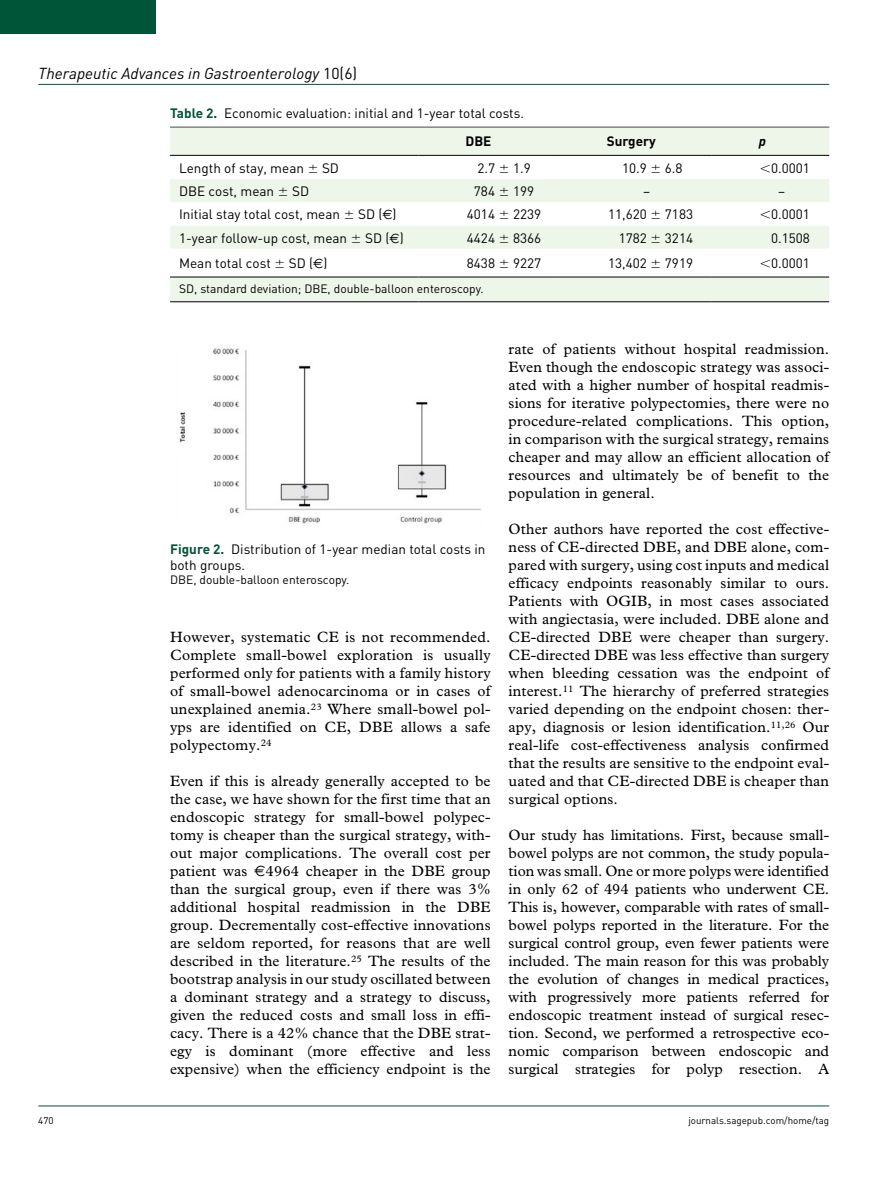
<style>
.page{position:relative;width:893px;height:1191px;background:#fff}
.page>*{position:absolute;margin:0;border:0;box-sizing:border-box;transform-origin:0 0}
.t1{font:italic 15.75px "DIN";color:#000}
.t2{font:15px/18px "Plantin Std";letter-spacing:.01em;color:#000;text-align:justify}
.t3{font:13.5px/28.5px "DIN";color:#000}
.t4{font:700 13.5px "DIN";color:#000}
.t5{font:italic 700 13.5px "DIN";color:#000}
.t6{font:12px "DIN";color:#000}
.t7{font:9.75px "DIN";color:#000}
.s1{font-style:normal}
.s2{font-weight:700;color:#005437}
.s3{font-weight:700}
.s4{font-family:"Euro Sig"}
</style>
<div class="page">
<hr style="left:38px;top:84px;width:791px;height:1px;background:#005437">
<hr style="left:38px;top:1105px;width:791px;height:1px;background:#005437">
<div style="left:0;top:0;width:155px;height:34px;background:#005437"></div>
<hr style="left:170px;top:127px;width:659px;height:1px;background:#000">
<div style="left:170px;top:128px;width:659px;height:173px;background:#eef6ea"></div>
<svg style="left:170px;top:156px;width:659px;height:121px"></svg>
<hr style="left:170px;top:155px;width:249px;height:1px;background:#000">
<hr style="left:419px;top:155px;width:141px;height:1px;background:#000">
<hr style="left:560px;top:155px;width:152px;height:1px;background:#000">
<hr style="left:712px;top:155px;width:117px;height:1px;background:#000">
<hr style="left:170px;top:301px;width:249px;height:1px;background:#000">
<hr style="left:419px;top:301px;width:141px;height:1px;background:#000">
<hr style="left:560px;top:301px;width:152px;height:1px;background:#000">
<hr style="left:712px;top:301px;width:117px;height:1px;background:#000">
<hr style="left:170px;top:277px;width:249px;height:1px;background:#000">
<hr style="left:419px;top:277px;width:141px;height:1px;background:#000">
<hr style="left:560px;top:277px;width:152px;height:1px;background:#000">
<hr style="left:712px;top:277px;width:117px;height:1px;background:#000">
<img style="left:179px;top:348px;width:302px;height:176px">
<svg style="left:309px;top:165px;width:8px;height:8px"></svg>
<svg style="left:500px;top:165px;width:8px;height:8px"></svg>
<svg style="left:652px;top:165px;width:8px;height:8px"></svg>
<svg style="left:761px;top:165px;width:9px;height:7px"></svg>
<svg style="left:279px;top:188px;width:8px;height:8px"></svg>
<svg style="left:500px;top:188px;width:8px;height:8px"></svg>
<svg style="left:345px;top:211px;width:8px;height:8px"></svg>
<svg style="left:500px;top:211px;width:8px;height:8px"></svg>
<svg style="left:652px;top:211px;width:8px;height:8px"></svg>
<svg style="left:761px;top:211px;width:9px;height:8px"></svg>
<svg style="left:352px;top:234px;width:8px;height:8px"></svg>
<svg style="left:500px;top:234px;width:8px;height:8px"></svg>
<svg style="left:652px;top:234px;width:8px;height:8px"></svg>
<svg style="left:276px;top:260px;width:8px;height:8px"></svg>
<svg style="left:500px;top:260px;width:8px;height:8px"></svg>
<svg style="left:652px;top:260px;width:8px;height:8px"></svg>
<svg style="left:761px;top:260px;width:9px;height:7px"></svg>
<p class="t1" style="left:38px;top:63px;width:320px">Therapeutic Advances in Gastroenterology <span class="s1">10(6)</span></p>
<p class="t3" style="left:465px;top:98px;width:60px;text-indent:-295px"><span class="s2">Table 2.</span> Economic evaluation: initial and 1-year total costs.<br><span class="s3">DBE</span></p>
<p class="t4" style="left:607px;top:133px;width:51px">Surgery</p>
<p class="t5" style="left:759px;top:133px;width:9px">p</p>
<p class="t3" style="left:179px;top:154px;width:126px">Length of stay, mean</p>
<p class="t3" style="left:322px;top:154px;width:19px">SD</p>
<p class="t3" style="left:477px;top:154px;width:19px">2.7</p>
<p class="t3" style="left:513px;top:154px;width:19px">1.9</p>
<p class="t3" style="left:622px;top:154px;width:26px">10.9</p>
<p class="t3" style="left:665px;top:154px;width:19px">6.8</p>
<p class="t3" style="left:771px;top:154px;width:40px">0.0001</p>
<p class="t3" style="left:179px;top:177px;width:97px">DBE cost, mean</p>
<p class="t3" style="left:292px;top:177px;width:19px">SD</p>
<p class="t3" style="left:474px;top:177px;width:23px">784</p>
<p class="t3" style="left:513px;top:177px;width:23px">199</p>
<p class="t3" style="left:643px;top:177px;width:9px">–</p>
<p class="t3" style="left:778px;top:177px;width:9px">–</p>
<p class="t3" style="left:179px;top:200px;width:163px">Initial stay total cost, mean</p>
<p class="t3" style="left:358px;top:200px;width:40px">SD (<span class="s4">€</span>)</p>
<p class="t3" style="left:467px;top:200px;width:30px">4014</p>
<p class="t3" style="left:513px;top:200px;width:30px">2239</p>
<p class="t3" style="left:608px;top:200px;width:40px">11,620</p>
<p class="t3" style="left:665px;top:200px;width:30px">7183</p>
<p class="t3" style="left:771px;top:200px;width:40px">0.0001</p>
<p class="t3" style="left:179px;top:223px;width:170px">1-year follow-up cost, mean</p>
<p class="t3" style="left:365px;top:223px;width:40px">SD (<span class="s4">€</span>)</p>
<p class="t3" style="left:467px;top:223px;width:30px">4424</p>
<p class="t3" style="left:513px;top:223px;width:30px">8366</p>
<p class="t3" style="left:619px;top:223px;width:30px">1782</p>
<p class="t3" style="left:665px;top:223px;width:30px">3214</p>
<p class="t3" style="left:771px;top:223px;width:40px">0.1508</p>
<p class="t3" style="left:179px;top:249px;width:93px">Mean total cost</p>
<p class="t3" style="left:289px;top:249px;width:40px">SD (<span class="s4">€</span>)</p>
<p class="t3" style="left:467px;top:249px;width:30px">8438</p>
<p class="t3" style="left:513px;top:249px;width:30px">9227</p>
<p class="t3" style="left:608px;top:249px;width:40px">13,402</p>
<p class="t3" style="left:665px;top:249px;width:30px">7919</p>
<p class="t3" style="left:771px;top:249px;width:40px">0.0001</p>
<p class="t6" style="left:179px;top:281px;width:306px">SD, standard deviation; DBE, double-balloon enteroscopy.</p>
<p class="t3" style="left:170px;top:541px;width:317px;line-height:15.8px"><span class="s2">Figure 2.</span> Distribution of 1-year median total costs in both groups.</p>
<p class="t6" style="left:170px;top:572px;width:181px">DBE, double-balloon enteroscopy.</p>
<p class="t2" style="left:170px;top:628px;width:322px">However, systematic CE is not recommended.<br>Complete small-bowel exploration is usually performed only for patients with a family history of small-bowel adenocarcinoma or in cases of unexplained anemia.<sup>23</sup> Where small-bowel pol&shy;yps are identified on CE, DBE allows a safe polypectomy.<sup>24</sup></p>
<p class="t2" style="left:170px;top:772px;width:322px">Even if this is already generally accepted to be the case, we have shown for the first time that an endoscopic strategy for small-bowel polypec&shy;tomy is cheaper than the surgical strategy, with&shy;out major complications. The overall cost per patient was <span class="s4">€</span>4964 cheaper in the DBE group than the surgical group, even if there was 3% additional hospital readmission in the DBE group. Decrementally cost-effective innovations are seldom reported, for reasons that are well described in the literature.<sup>25</sup> The results of the bootstrap analysis in our study oscillated between a dominant strategy and a strategy to discuss, given the reduced costs and small loss in effi&shy;cacy. There is a 42% chance that the DBE strat&shy;egy is dominant (more effective and less expensive) when the efficiency endpoint is the</p>
<p class="t2" style="left:509px;top:340px;width:322px">rate of patients without hospital readmission.<br>Even though the endoscopic strategy was associ&shy;ated with a higher number of hospital readmis&shy;sions for iterative polypectomies, there were no procedure-related complications. This option, in comparison with the surgical strategy, remains cheaper and may allow an efficient allocation of resources and ultimately be of benefit to the population in general.</p>
<p class="t2" style="left:509px;top:520px;width:322px">Other authors have reported the cost effective&shy;ness of CE-directed DBE, and DBE alone, com&shy;pared with surgery, using cost inputs and medical efficacy endpoints reasonably similar to ours.<br>Patients with OGIB, in most cases associated with angiectasia, were included. DBE alone and CE-directed DBE were cheaper than surgery.<br>CE-directed DBE was less effective than surgery when bleeding cessation was the endpoint of interest.<sup>11</sup> The hierarchy of preferred strategies varied depending on the endpoint chosen: ther&shy;apy, diagnosis or lesion identification.<sup>11,26</sup> Our real-life cost-effectiveness analysis confirmed that the results are sensitive to the endpoint eval&shy;uated and that CE-directed DBE is cheaper than surgical options.</p>
<p class="t2" style="left:509px;top:826px;width:322px">Our study has limitations. First, because small&shy;bowel polyps are not common, the study popula&shy;tion was small. One or more polyps were identified in only 62 of 494 patients who underwent CE.<br>This is, however, comparable with rates of small&shy;bowel polyps reported in the literature. For the surgical control group, even fewer patients were included. The main reason for this was probably the evolution of changes in medical practices, with progressively more patients referred for endoscopic treatment instead of surgical resec&shy;tion. Second, we performed a retrospective eco&shy;nomic comparison between endoscopic and surgical strategies for polyp resection. A</p>
<p class="t7" style="left:38px;top:1114px;width:17px">470</p>
<p class="t7" style="left:688px;top:1114px;width:142px">journals.sagepub.com/home/tag</p>
</div>
